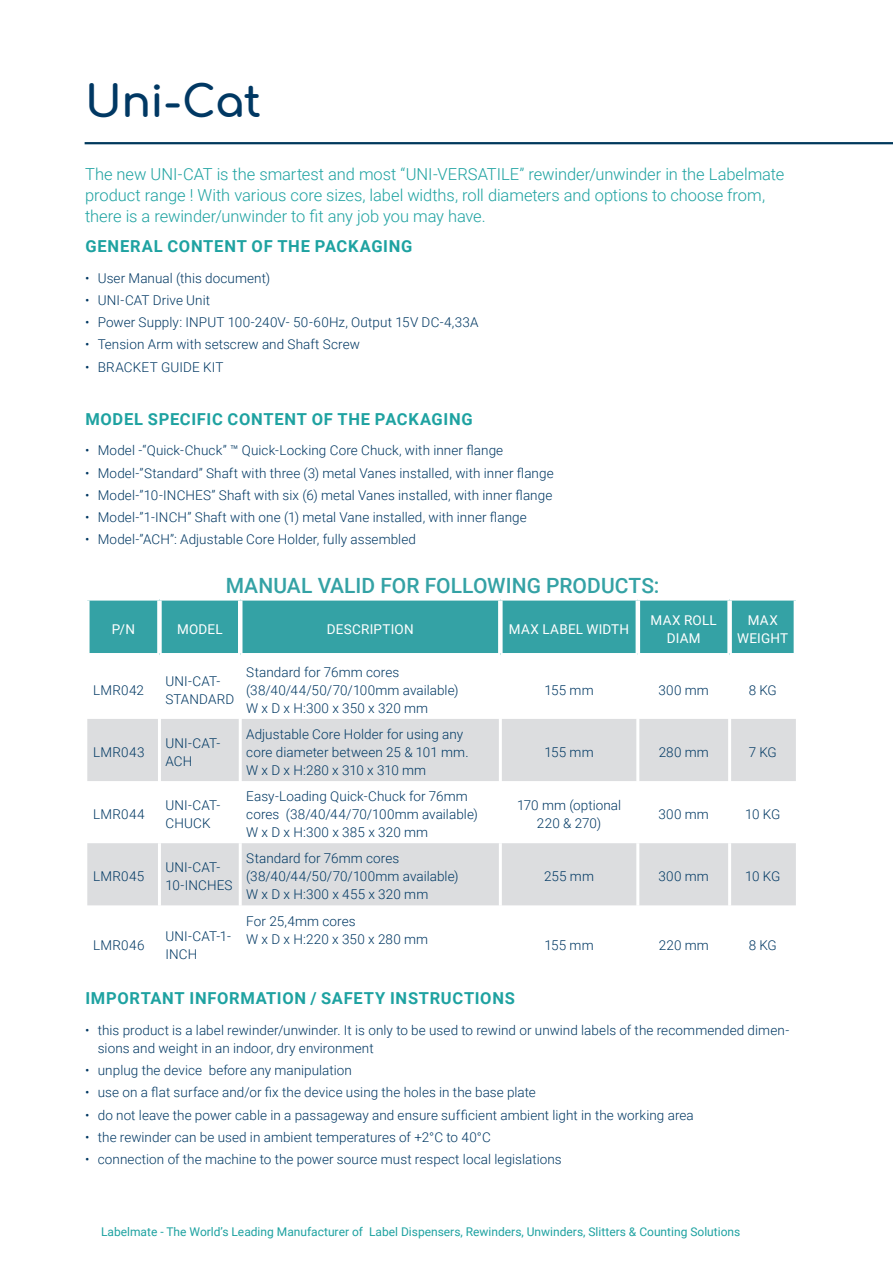
<style>
.page{position:relative;width:893px;height:1263px;background:#fff}
.page>*{position:absolute;margin:0;border:0;box-sizing:border-box;transform-origin:0 0}
.Product_title{font:700 43.5px "Comfortaa";letter-spacing:-.01em;color:#003863}
.Tussen_Titel_Tabel{font:500 21px "Roboto";color:#34a2a5}
.Product_intro{font:300 16.5px/21px "Roboto";letter-spacing:-.005em;color:#1ea2a1}
.Optional_subtitle{font:700 16.5px "Roboto";letter-spacing:.045em;color:#1ea2a1}
.Broodtekst{font:300 13.5px/18px "Roboto";letter-spacing:.005em;color:#003863}
.Benefits{font:13.5px/18px "Roboto";letter-spacing:.015em;color:#fff;text-align:center}
.t1{font:12px "Roboto";color:#1ea2a1}
</style>
<div class="page">
<hr style="left:85px;top:142px;width:808px;height:2px;background:#00395c">
<div style="left:90px;top:601px;width:704px;height:52px;background:#34a2a5"></div>
<svg style="left:87px;top:719px;width:709px;height:186px;fill:#dcdddf"></svg>
<div style="left:157px;top:601px;width:5px;height:52px;background:#fff"></div>
<hr style="left:238px;top:601px;width:4px;height:52px;background:#fff">
<div style="left:498px;top:601px;width:5px;height:52px;background:#fff"></div>
<hr style="left:636px;top:601px;width:4px;height:52px;background:#fff">
<div style="left:727px;top:601px;width:5px;height:52px;background:#fff"></div>
<hr style="left:158px;top:719px;width:3px;height:62px;background:#fff">
<hr style="left:239px;top:719px;width:3px;height:62px;background:#fff">
<hr style="left:499px;top:719px;width:3px;height:62px;background:#fff">
<hr style="left:636px;top:719px;width:3px;height:62px;background:#fff">
<hr style="left:728px;top:719px;width:3px;height:62px;background:#fff">
<hr style="left:158px;top:781px;width:3px;height:62px;background:#fff">
<hr style="left:239px;top:781px;width:3px;height:62px;background:#fff">
<hr style="left:499px;top:781px;width:3px;height:62px;background:#fff">
<hr style="left:636px;top:781px;width:3px;height:62px;background:#fff">
<hr style="left:728px;top:781px;width:3px;height:62px;background:#fff">
<hr style="left:158px;top:843px;width:3px;height:62px;background:#fff">
<hr style="left:239px;top:843px;width:3px;height:62px;background:#fff">
<hr style="left:499px;top:843px;width:3px;height:62px;background:#fff">
<hr style="left:636px;top:843px;width:3px;height:62px;background:#fff">
<hr style="left:728px;top:843px;width:3px;height:62px;background:#fff">
<p class="Product_title" style="left:85px;top:61px;width:178px">Uni-Cat</p>
<p class="Product_intro" style="left:85px;top:163px;width:701px">The new UNI-CAT is the smartest and most “UNI-VERSATILE” rewinder/unwinder in the Labelmate product range ! With various core sizes, label widths, roll diameters and options to choose from, there is a rewinder/unwinder to fit any job you may have.</p>
<p class="Optional_subtitle" style="left:85px;top:234px;width:329px">GENERAL CONTENT OF THE PACKAGING</p>
<p class="Broodtekst" style="left:85px;top:268px;width:187px">• User Manual (this document)</p>
<p class="Broodtekst" style="left:85px;top:290px;width:127px">• UNI-CAT Drive Unit</p>
<p class="Broodtekst" style="left:85px;top:313px;width:395px">• Power Supply: INPUT 100-240V- 50-60Hz, Output 15V DC-4,33A</p>
<p class="Broodtekst" style="left:85px;top:335px;width:276px">• Tension Arm with setscrew and Shaft Screw</p>
<p class="Broodtekst" style="left:85px;top:357px;width:140px">• BRACKET GUIDE KIT</p>
<p class="Optional_subtitle" style="left:85px;top:407px;width:389px">MODEL SPECIFIC CONTENT OF THE PACKAGING</p>
<p class="Broodtekst" style="left:85px;top:441px;width:420px">• Model -“Quick-Chuck” ™ Quick-Locking Core Chuck, with inner flange</p>
<p class="Broodtekst" style="left:85px;top:463px;width:470px">• Model-”Standard” Shaft with three (3) metal Vanes installed, with inner flange</p>
<p class="Broodtekst" style="left:85px;top:486px;width:469px">• Model-”10-INCHES” Shaft with six (6) metal Vanes installed, with inner flange</p>
<p class="Broodtekst" style="left:85px;top:508px;width:443px">• Model-”1-INCH” Shaft with one (1) metal Vane installed, with inner flange</p>
<p class="Broodtekst" style="left:85px;top:530px;width:333px">• Model-”ACH”: Adjustable Core Holder, fully assembled</p>
<p class="Tussen_Titel_Tabel" style="left:226px;top:571px;width:435px">MANUAL VALID FOR FOLLOWING PRODUCTS:</p>
<p class="Benefits" style="left:112px;top:620px;width:25px">P/N</p>
<p class="Benefits" style="left:177px;top:620px;width:47px">MODEL</p>
<p class="Benefits" style="left:327px;top:620px;width:88px">DESCRIPTION</p>
<p class="Benefits" style="left:509px;top:620px;width:122px">MAX LABEL WIDTH</p>
<p class="Benefits" style="left:651px;top:611px;width:68px">MAX ROLL<br>DIAM</p>
<p class="Benefits" style="left:737px;top:611px;width:53px">MAX<br>WEIGHT</p>
<p class="Broodtekst" style="left:93px;top:681px;width:52px">LMR042</p>
<p class="Broodtekst" style="left:165px;top:672px;width:70px">UNI-CAT-<br>STANDARD</p>
<p class="Broodtekst" style="left:246px;top:663px;width:214px">Standard for 76mm cores (38/40/44/50/70/100mm available)<br>W x D x H:300 x 350 x 320 mm</p>
<p class="Broodtekst" style="left:93px;top:743px;width:53px">LMR043</p>
<p class="Broodtekst" style="left:165px;top:734px;width:56px">UNI-CAT-<br>ACH</p>
<p class="Broodtekst" style="left:246px;top:725px;width:224px">Adjustable Core Holder for using any core diameter between 25 &amp; 101 mm.<br>W x D x H:280 x 310 x 310 mm</p>
<p class="Broodtekst" style="left:545px;top:681px;width:51px">155 mm</p>
<p class="Broodtekst" style="left:659px;top:681px;width:52px">300 mm</p>
<p class="Broodtekst" style="left:749px;top:681px;width:30px">8 KG</p>
<p class="Broodtekst" style="left:545px;top:743px;width:51px">155 mm</p>
<p class="Broodtekst" style="left:659px;top:743px;width:52px">280 mm</p>
<p class="Broodtekst" style="left:749px;top:743px;width:30px">7 KG</p>
<p class="Broodtekst" style="left:93px;top:805px;width:53px">LMR044</p>
<p class="Broodtekst" style="left:165px;top:796px;width:56px">UNI-CAT-<br>CHUCK</p>
<p class="Broodtekst" style="left:246px;top:787px;width:233px">Easy-Loading Quick-Chuck for 76mm cores (38/40/44/70/100mm available)<br>W x D x H:300 x 385 x 320 mm</p>
<p class="Broodtekst" style="left:517px;top:796px;width:106px;text-align:center">170 mm (optional<br>220 &amp; 270)</p>
<p class="Broodtekst" style="left:659px;top:805px;width:52px">300 mm</p>
<p class="Broodtekst" style="left:745px;top:805px;width:37px">10 KG</p>
<p class="Broodtekst" style="left:93px;top:867px;width:53px">LMR045</p>
<p class="Broodtekst" style="left:165px;top:858px;width:69px">UNI-CAT-<br>10-INCHES</p>
<p class="Broodtekst" style="left:246px;top:849px;width:214px">Standard for 76mm cores (38/40/44/50/70/100mm available)<br>W x D x H:300 x 455 x 320 mm</p>
<p class="Broodtekst" style="left:544px;top:867px;width:51px">255 mm</p>
<p class="Broodtekst" style="left:659px;top:867px;width:52px">300 mm</p>
<p class="Broodtekst" style="left:745px;top:867px;width:37px">10 KG</p>
<p class="Broodtekst" style="left:93px;top:935px;width:53px">LMR046</p>
<p class="Broodtekst" style="left:165px;top:926px;width:67px">UNI-CAT-1-<br>INCH</p>
<p class="Broodtekst" style="left:246px;top:911px;width:183px">For 25,4mm cores<br>W x D x H:220 x 350 x 280 mm</p>
<p class="Broodtekst" style="left:545px;top:935px;width:51px">155 mm</p>
<p class="Broodtekst" style="left:659px;top:935px;width:52px">220 mm</p>
<p class="Broodtekst" style="left:749px;top:935px;width:30px">8 KG</p>
<p class="Optional_subtitle" style="left:85px;top:986px;width:431px">IMPORTANT INFORMATION / SAFETY INSTRUCTIONS</p>
<p class="Broodtekst" style="left:98px;top:1020px;width:693px;text-indent:-13px">• this product is a label rewinder/unwinder. It is only to be used to rewind or unwind labels of the recommended dimen&shy;sions and weight in an indoor, dry environment</p>
<p class="Broodtekst" style="left:85px;top:1061px;width:268px">• unplug the device before any manipulation</p>
<p class="Broodtekst" style="left:85px;top:1083px;width:452px">• use on a flat surface and/or fix the device using the holes in the base plate</p>
<p class="Broodtekst" style="left:85px;top:1105px;width:610px">• do not leave the power cable in a passageway and ensure sufficient ambient light in the working area</p>
<p class="Broodtekst" style="left:85px;top:1127px;width:407px">• the rewinder can be used in ambient temperatures of +2°C to 40°C</p>
<p class="Broodtekst" style="left:85px;top:1150px;width:478px">• connection of the machine to the power source must respect local legislations</p>
<p class="t1" style="left:101px;top:1224px;width:641px">Labelmate - The World’s Leading Manufacturer of Label Dispensers, Rewinders, Unwinders, Slitters &amp; Counting Solutions</p>
</div>
